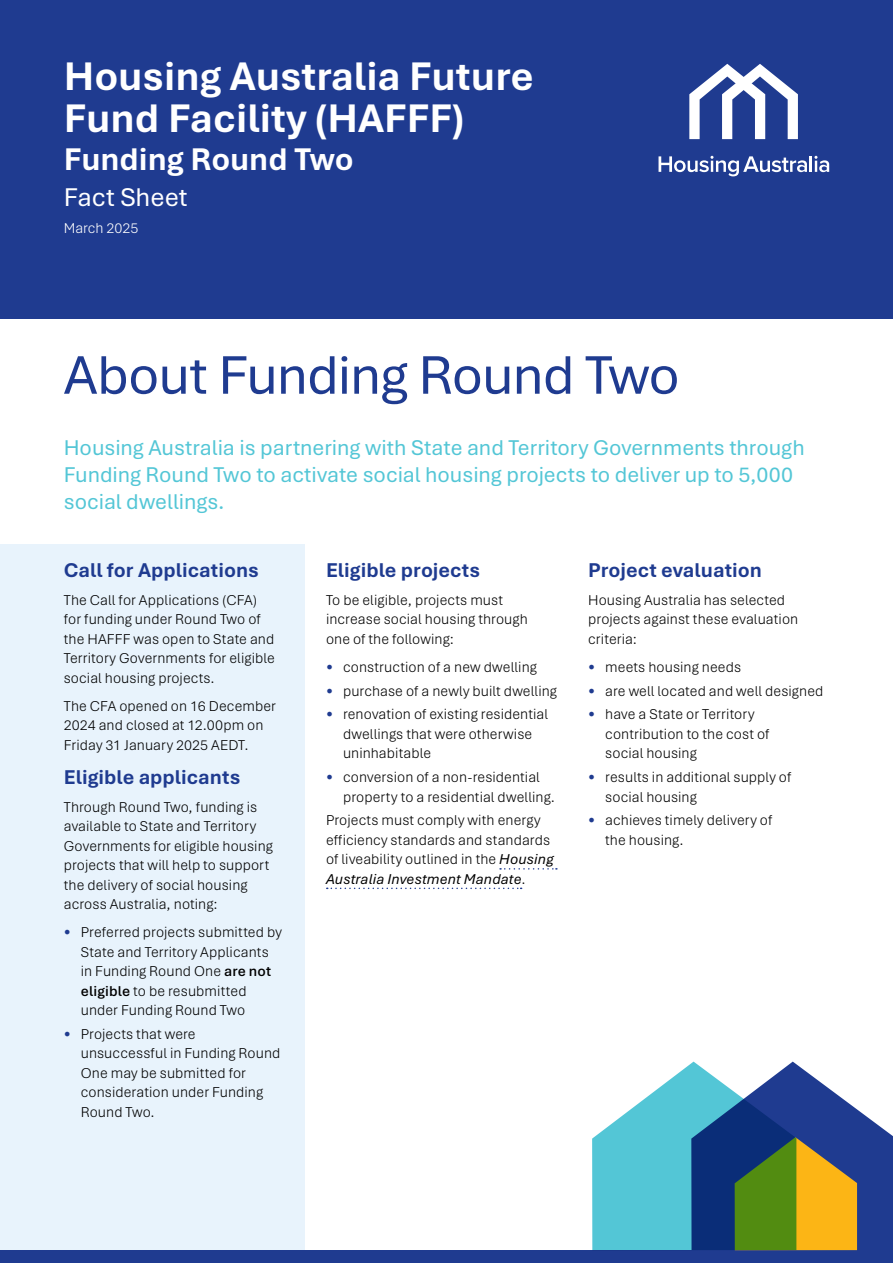
<style>
.page{position:relative;width:893px;height:1263px;background:#fff}
.page>*{position:absolute;margin:0;border:0;box-sizing:border-box;transform-origin:0 0}
._01_Head_1{font:57px "Aptos";letter-spacing:-.02em;color:#1f3b90}
.t1{font:700 42px/42px "Aptos";color:#fff}
.t2{font:700 33px "Aptos";color:#fff}
.t3{font:27px "Aptos";color:#fff}
._06_Intro_Para{font:22.5px/27px "Aptos";color:#53c6d6}
._02_Subhead_3{font:700 21px "Aptos";color:#1f3b90}
._07_Body_Text{font:700 21px "Aptos";color:#1f3b90}
._07_Body_Text-2{font:300 15px/19.5px "Aptos";letter-spacing:.005em;color:#000}
.t4{font:300 15px "Aptos";color:#fff}
.s1{font-weight:400;color:#1f3b90}
.s2{font-weight:600}
.s3{font-weight:400;font-style:italic}
</style>
<div class="page">
<div style="left:0;top:544px;width:305px;height:719px;background:#e8f3fc"></div>
<div style="left:0;top:0;width:893px;height:319px;background:#1f3b90"></div>
<svg style="left:500px;top:868px;width:57px;height:1px"></svg>
<svg style="left:327px;top:887px;width:195px;height:2px"></svg>
<svg style="left:689px;top:64px;width:109px;height:75px"></svg>
<svg style="left:658px;top:156px;width:171px;height:20px"></svg>
<div style="left:0;top:1250px;width:893px;height:13px;background:#1f3b90"></div>
<svg style="left:592px;top:1061px;width:301px;height:189px"></svg>
<p class="t1" style="left:64px;top:54px;width:471px">Housing Australia Future<br>Fund Facility (HAFFF)</p>
<p class="t2" style="left:64px;top:136px;width:291px">Funding Round Two</p>
<p class="t3" style="left:64px;top:179px;width:125px">Fact Sheet</p>
<p class="t4" style="left:64px;top:218px;width:76px">March 2025</p>
<p class="_01_Head_1" style="left:64px;top:336px;width:617px">About Funding Round Two</p>
<p class="_06_Intro_Para" style="left:64px;top:433px;width:742px">Housing Australia is partnering with State and Territory Governments through<br>Funding Round Two to activate social housing projects to deliver up to 5,000 social dwellings.</p>
<p class="_02_Subhead_3" style="left:64px;top:556px;width:197px">Call for Applications</p>
<p class="_07_Body_Text-2" style="left:64px;top:589px;width:213px">The Call for Applications (CFA) for funding under Round Two of the HAFFF was open to State and<br>Territory Governments for eligible social housing projects.</p>
<p class="_07_Body_Text-2" style="left:64px;top:695px;width:214px">The CFA opened on 16 December<br>2024 and closed at 12.00pm on<br>Friday 31 January 2025 AEDT.</p>
<p class="_02_Subhead_3" style="left:64px;top:762px;width:178px">Eligible applicants</p>
<p class="_07_Body_Text-2" style="left:64px;top:796px;width:211px">Through Round Two, funding is available to State and Territory<br>Governments for eligible housing projects that will help to support the delivery of social housing across Australia, noting:</p>
<p class="_07_Body_Text-2" style="left:81px;top:922px;width:203px;text-indent:-17px"><span class="s1">•</span> Preferred projects submitted by<br>State and Territory Applicants in Funding Round One <span class="s2">are not eligible</span> to be resubmitted under Funding Round Two</p>
<p class="_07_Body_Text-2" style="left:81px;top:1023px;width:201px;text-indent:-17px"><span class="s1">•</span> Projects that were unsuccessful in Funding Round<br>One may be submitted for consideration under Funding<br>Round Two.</p>
<p class="_02_Subhead_3" style="left:326px;top:556px;width:156px">Eligible projects</p>
<p class="_07_Body_Text-2" style="left:326px;top:589px;width:203px">To be eligible, projects must increase social housing through one of the following:</p>
<p class="_07_Body_Text-2" style="left:326px;top:656px;width:212px"><span class="s1">•</span> construction of a new dwelling</p>
<p class="_07_Body_Text-2" style="left:326px;top:680px;width:232px"><span class="s1">•</span> purchase of a newly built dwelling</p>
<p class="_07_Body_Text-2" style="left:343px;top:704px;width:207px;text-indent:-17px"><span class="s1">•</span> renovation of existing residential dwellings that were otherwise uninhabitable</p>
<p class="_07_Body_Text-2" style="left:343px;top:767px;width:214px;text-indent:-17px"><span class="s1">•</span> conversion of a non-residential property to a residential dwelling.</p>
<p class="_07_Body_Text-2" style="left:326px;top:810px;width:229px">Projects must comply with energy efficiency standards and standards of liveability outlined in the <span class="s3">Housing Australia Investment Mandate</span>.</p>
<p class="_07_Body_Text" style="left:588px;top:556px;width:175px">Project evaluation</p>
<p class="_07_Body_Text-2" style="left:588px;top:589px;width:212px">Housing Australia has selected projects against these evaluation criteria:</p>
<p class="_07_Body_Text-2" style="left:588px;top:656px;width:154px"><span class="s1">•</span> meets housing needs</p>
<p class="_07_Body_Text-2" style="left:588px;top:680px;width:237px"><span class="s1">•</span> are well located and well designed</p>
<p class="_07_Body_Text-2" style="left:605px;top:704px;width:166px;text-indent:-17px"><span class="s1">•</span> have a State or Territory contribution to the cost of social housing</p>
<p class="_07_Body_Text-2" style="left:605px;top:767px;width:188px;text-indent:-17px"><span class="s1">•</span> results in additional supply of social housing</p>
<p class="_07_Body_Text-2" style="left:605px;top:810px;width:169px;text-indent:-17px"><span class="s1">•</span> achieves timely delivery of the housing.</p>
</div>
